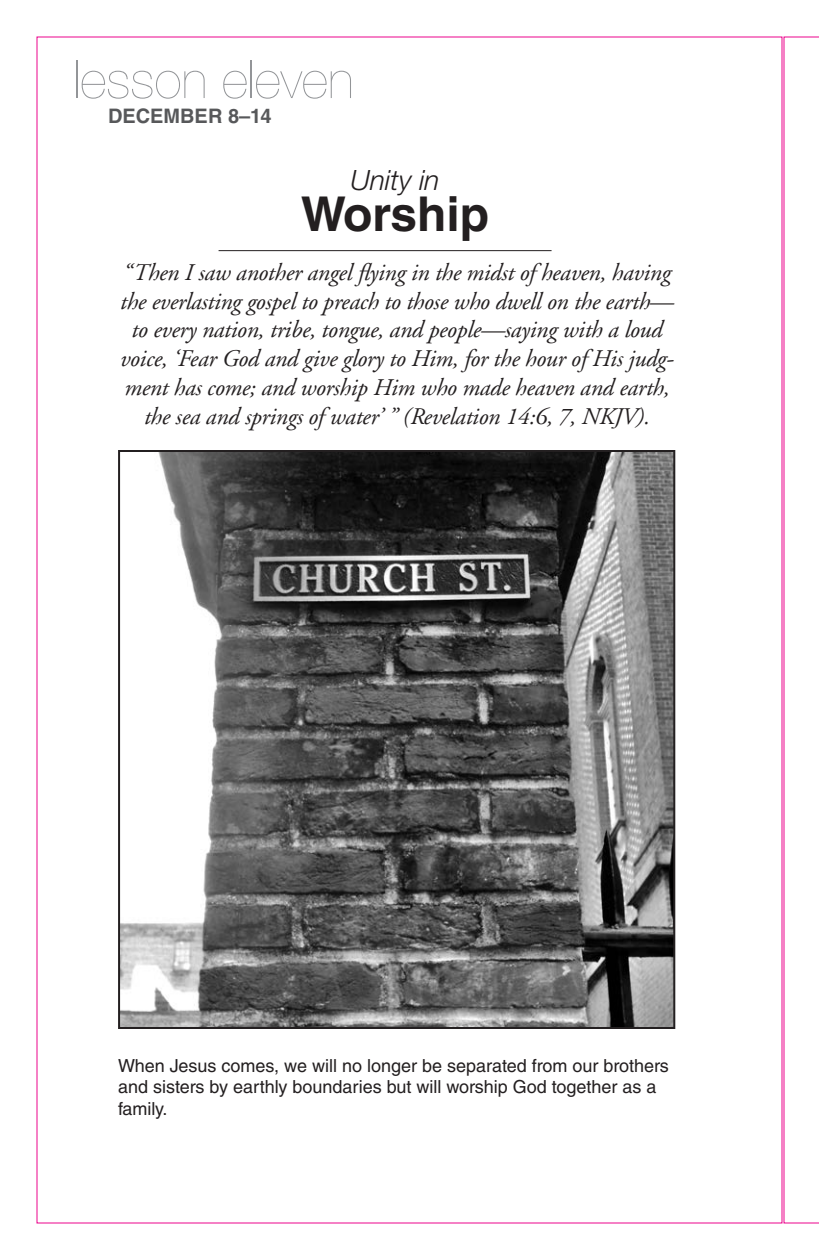
<style>
.page{position:relative;width:819px;height:1260px;background:#fff}
.page>*{position:absolute;margin:0;border:0;box-sizing:border-box;transform-origin:0 0}
._01_Week_Day{font:200 52px "Helvetica Neue LT Std";color:#939598}
._00_Week_Title_Bold{font:700 48px "Helvetica LT Std";color:#231f20}
._00_Week_Title_Light{font:italic 300 28px "Helvetica Neue LT Std";color:#231f20}
._00_weekly_verse{font:italic 24px/28.8px "Adobe Garamond";letter-spacing:-.01em;color:#231f20;text-align:center}
._02_Lesson_Date{font:700 20px "Helvetica LT Std";color:#57585a}
._00_weekly_verse-2{font:18px/21.6px "Helvetica LT Std";color:#231f20}
</style>
<div class="page">
<svg style="left:784px;top:36px;width:35px;height:1188px"></svg>
<img style="left:121px;top:453px;width:551px;height:573px">
<div style="left:118px;top:450px;width:557px;height:579px;border:2px solid #231f20"></div>
<hr style="left:219px;top:250px;width:333px;height:1px;background:#231f20">
<p class="_01_Week_Day" style="left:74px;top:50px;width:282px">lesson eleven</p>
<p class="_02_Lesson_Date" style="left:108px;top:104px;width:165px">DECEMBER 8–14</p>
<p class="_00_Week_Title_Light" style="left:351px;top:164px;width:91px">Unity in</p>
<p class="_00_Week_Title_Bold" style="left:301px;top:185px;width:190px">Worship</p>
<p class="_00_weekly_verse" style="left:120px;top:259px;width:555px">“Then I saw another angel flying in the midst of heaven, having the everlasting gospel to preach to those who dwell on the earth— to every nation, tribe, tongue, and people—saying with a loud voice, ‘Fear God and give glory to Him, for the hour of His judg&shy;ment has come; and worship Him who made heaven and earth, the sea and springs of water’ ” (Revelation 14:6, 7, NKJV).</p>
<p class="_00_weekly_verse-2" style="left:118px;top:1055px;width:552px">When Jesus comes, we will no longer be separated from our brothers and sisters by earthly boundaries but will worship God together as a family.</p>
</div>
